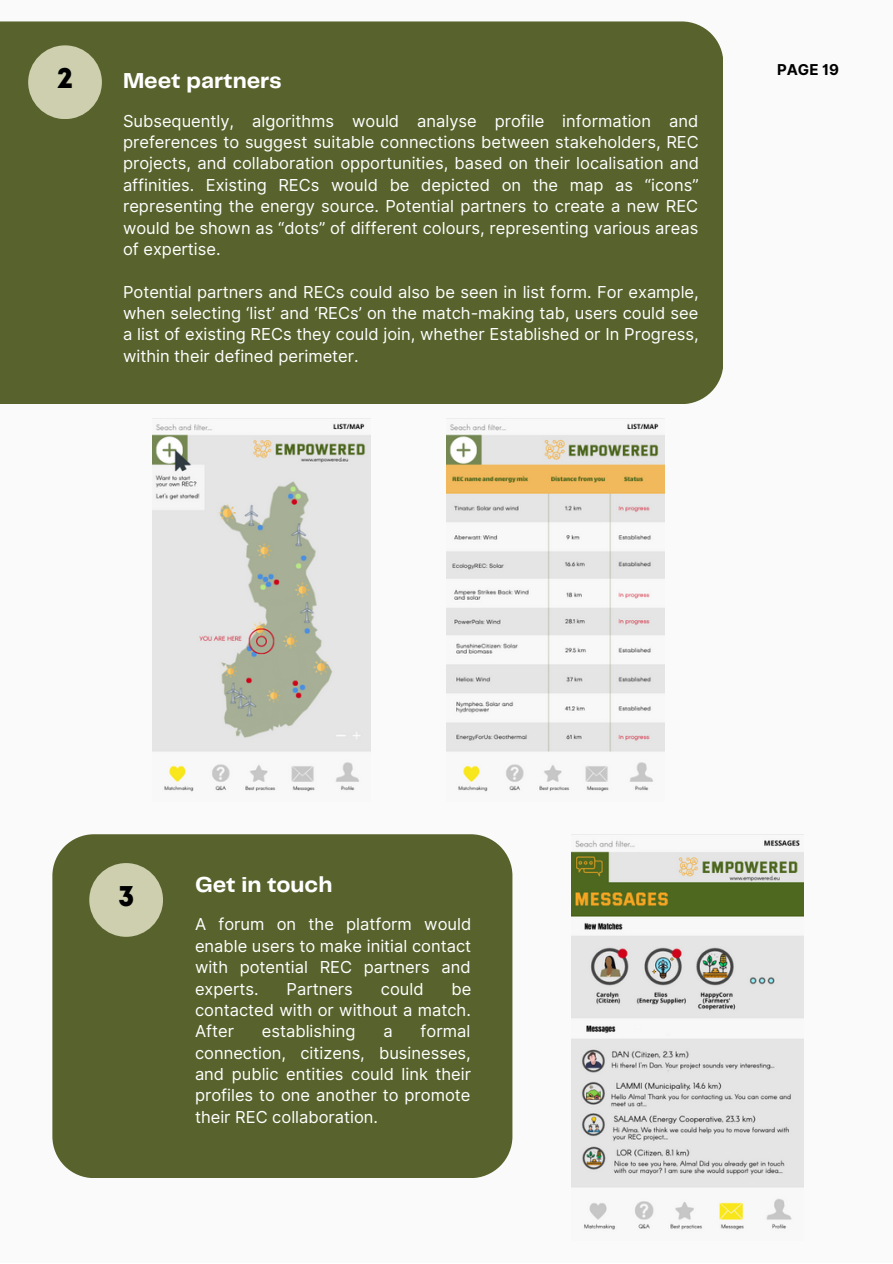
<style>
.page{position:relative;width:893px;height:1264px;background:#fff}
.page>*{position:absolute;margin:0;border:0;box-sizing:border-box;transform-origin:0 0}
.t1{font:28.5px "Intro";color:#000}
.t2{font:700 22.5px "Telegraf";color:#fff}
.t3{font:16.5px/21.3px "Inter";color:#fff;text-align:justify}
.t4{font:700 15px "Inter";color:#000}
</style>
<div class="page">
<div style="left:0;top:0;width:892px;height:1262px;background:#fafafa"></div>
<img style="left:153px;top:423px;width:218px;height:369px">
<img style="left:446px;top:423px;width:218px;height:369px">
<div style="left:0;top:21px;width:723px;height:383px;background:#57622c"></div>
<div style="left:52px;top:834px;width:460px;height:344px;background:#57622c"></div>
<div style="left:28px;top:45px;width:74px;height:74px;background:#cecfae;border-radius:50%"></div>
<div style="left:89px;top:863px;width:74px;height:73px;background:#cecfae;border-radius:50%"></div>
<img style="left:571px;top:834px;width:232px;height:396px">
<p class="t1" style="left:57px;top:66px;width:17px">2</p>
<p class="t2" style="left:123px;top:71px;width:160px">Meet partners</p>
<p class="t3" style="left:123px;top:110px;width:577px">Subsequently, algorithms would analyse profile information and preferences to suggest suitable connections between stakeholders, REC projects, and collaboration opportunities, based on their localisation and affinities. Existing RECs would be depicted on the map as “icons” representing the energy source. Potential partners to create a new REC would be shown as “dots” of different colours, representing various areas of expertise.</p>
<p class="t3" style="left:123px;top:281px;width:577px">Potential partners and RECs could also be seen in list form. For example, when selecting ‘list’ and ‘RECs’ on the match-making tab, users could see a list of existing RECs they could join, whether Established or In Progress, within their defined perimeter.</p>
<p class="t4" style="left:777px;top:61px;width:63px">PAGE 19</p>
<p class="t1" style="left:118px;top:884px;width:18px">3</p>
<p class="t2" style="left:195px;top:874px;width:139px">Get in touch</p>
<p class="t3" style="left:195px;top:913px;width:278px">A forum on the platform would enable users to make initial contact with potential REC partners and experts.</p>
<p class="t3" style="left:195px;top:977px;width:278px;text-indent:256px">be contacted with or without a match.<br>After</p>
<p class="t3" style="left:286px;top:977px;width:68px">Partners</p>
<p class="t3" style="left:381px;top:977px;width:44px">could</p>
<p class="t3" style="left:195px;top:1020px;width:277px;text-indent:225px">formal connection, citizens, businesses, and public entities could link their profiles to one another to promote their REC collaboration.</p>
<p class="t3" style="left:262px;top:1020px;width:95px">establishing</p>
<p class="t3" style="left:383px;top:1020px;width:11px">a</p>
</div>
